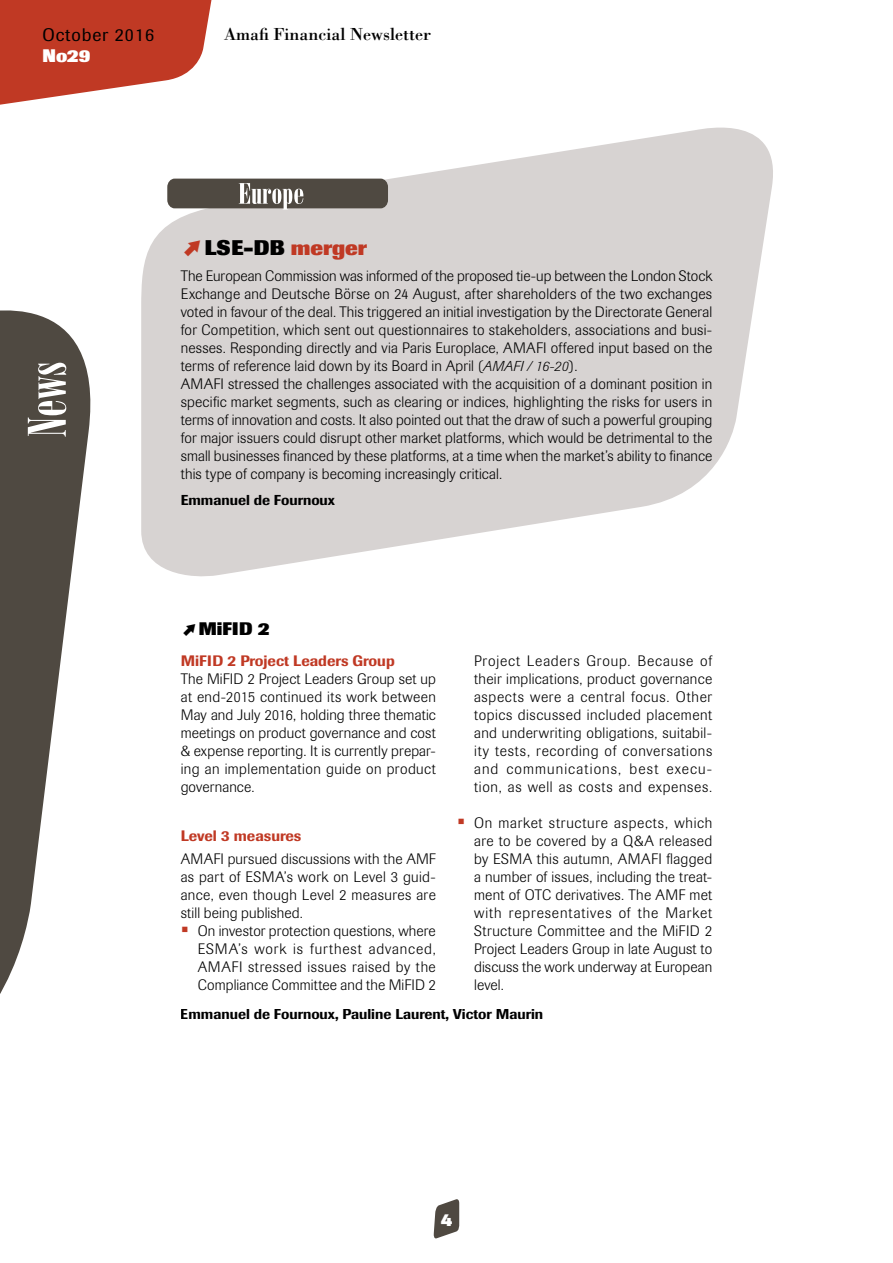
<style>
.page{position:relative;width:893px;height:1263px;background:#fff}
.page>*{position:absolute;margin:0;border:0;box-sizing:border-box;transform-origin:0 0}
.t1{font:52.5px "Bodoni Poster Compressed";color:#fff}
.t2{font:800 21px "Imago";color:#000}
.t3{font:18px "Bodoni";color:#000}
.t4{font:18px "Imago";letter-spacing:.05em;color:#000}
.t5{font:800 18px "Imago";letter-spacing:.01em;color:#000}
.t6{font:800 18px "Imago";color:#fff}
.t7{font:300 15px/18px "Imago";letter-spacing:.01em;color:#000;text-align:justify}
.t8{font:500 15px "Imago";color:#c03924}
.t9{font:500 14.25px "Imago";color:#000}
.s1{font-family:"Zeal";font-weight:400;font-size:24px;color:#c03924}
.s2{color:#c03924}
.s3{font-style:italic;font-size:14.25px}
.s4{font-family:"Zeal";font-weight:400}
</style>
<div class="page">
<svg style="left:433px;top:1199px;width:26px;height:40px"></svg>
<svg style="left:0;top:0;width:212px;height:105px"></svg>
<svg style="left:0;top:310px;width:91px;height:684px;fill:#4f4941"></svg>
<svg style="left:141px;top:127px;width:632px;height:450px;fill:#d7d3d2"></svg>
<svg style="left:167px;top:179px;width:221px;height:31px;background:#66605a"></svg>
<p class="t4" style="left:43px;top:24px;width:113px">October 2016</p>
<p class="t3" style="left:224px;top:23px;width:209px">Amafi Financial Newsletter</p>
<p class="t6" style="left:43px;top:45px;width:50px">No29</p>
<h1 class="t1" style="left:17px;top:437px;width:77px;rotate:-90deg">News</h1>
<h2 class="t2" style="left:181px;top:235px;width:188px"><span class="s1">j</span>LSE-DB <span class="s2">merger</span></h2>
<p class="t7" style="left:181px;top:267px;width:533px;text-align:left">The European Commission was informed of the proposed tie-up between the London Stock Exchange and Deutsche Börse on 24 August, after shareholders of the two exchanges voted in favour of the deal. This triggered an initial investigation by the Directorate General for Competition, which sent out questionnaires to stakeholders, associations and busi&shy;nesses. Responding directly and via Paris Europlace, AMAFI offered input based on the terms of reference laid down by its Board in April (<span class="s3">AMAFI / 16-20</span>).<br>AMAFI stressed the challenges associated with the acquisition of a dominant position in specific market segments, such as clearing or indices, highlighting the risks for users in terms of innovation and costs. It also pointed out that the draw of such a powerful grouping for major issuers could disrupt other market platforms, which would be detrimental to the small businesses financed by these platforms, at a time when the market’s ability to finance this type of company is becoming increasingly critical.</p>
<p class="t9" style="left:181px;top:491px;width:156px">Emmanuel de Fournoux</p>
<p class="t5" style="left:181px;top:618px;width:90px"><span class="s4">j</span>MiFID 2</p>
<p class="t8" style="left:181px;top:652px;width:216px">MiFID 2 Project Leaders Group</p>
<p class="t7" style="left:181px;top:670px;width:257px">The MiFID 2 Project Leaders Group set up at end-2015 continued its work between May and July 2016, holding three thematic meetings on product governance and cost &amp; expense reporting. It is currently prepar&shy;ing an implementation guide on product governance.</p>
<p class="t8" style="left:181px;top:826px;width:122px">Level 3 measures</p>
<p class="t7" style="left:181px;top:850px;width:257px">AMAFI pursued discussions with the AMF as part of ESMA’s work on Level 3 guid&shy;ance, even though Level 2 measures are still being published.</p>
<p class="t7" style="left:198px;top:922px;width:240px">On investor protection questions, where ESMA’s work is furthest advanced, AMAFI stressed issues raised by the Compliance Committee and the MiFID 2</p>
<p class="t7" style="left:474px;top:652px;width:240px">Project Leaders Group. Because of their implications, product governance aspects were a central focus. Other topics discussed included placement and underwriting obligations, suitabil&shy;ity tests, recording of conversations and communications, best execu&shy;tion, as well as costs and expenses.</p>
<p class="t7" style="left:474px;top:814px;width:240px">On market structure aspects, which are to be covered by a Q&amp;A released by ESMA this autumn, AMAFI flagged a number of issues, including the treat&shy;ment of OTC derivatives. The AMF met with representatives of the Market Structure Committee and the MiFID 2<br>Project Leaders Group in late August to discuss the work underway at European level.</p>
<p class="t9" style="left:181px;top:1005px;width:364px">Emmanuel de Fournoux, Pauline Laurent, Victor Maurin</p>
<p class="t6" style="left:441px;top:1209px;width:13px">4</p>
</div>
